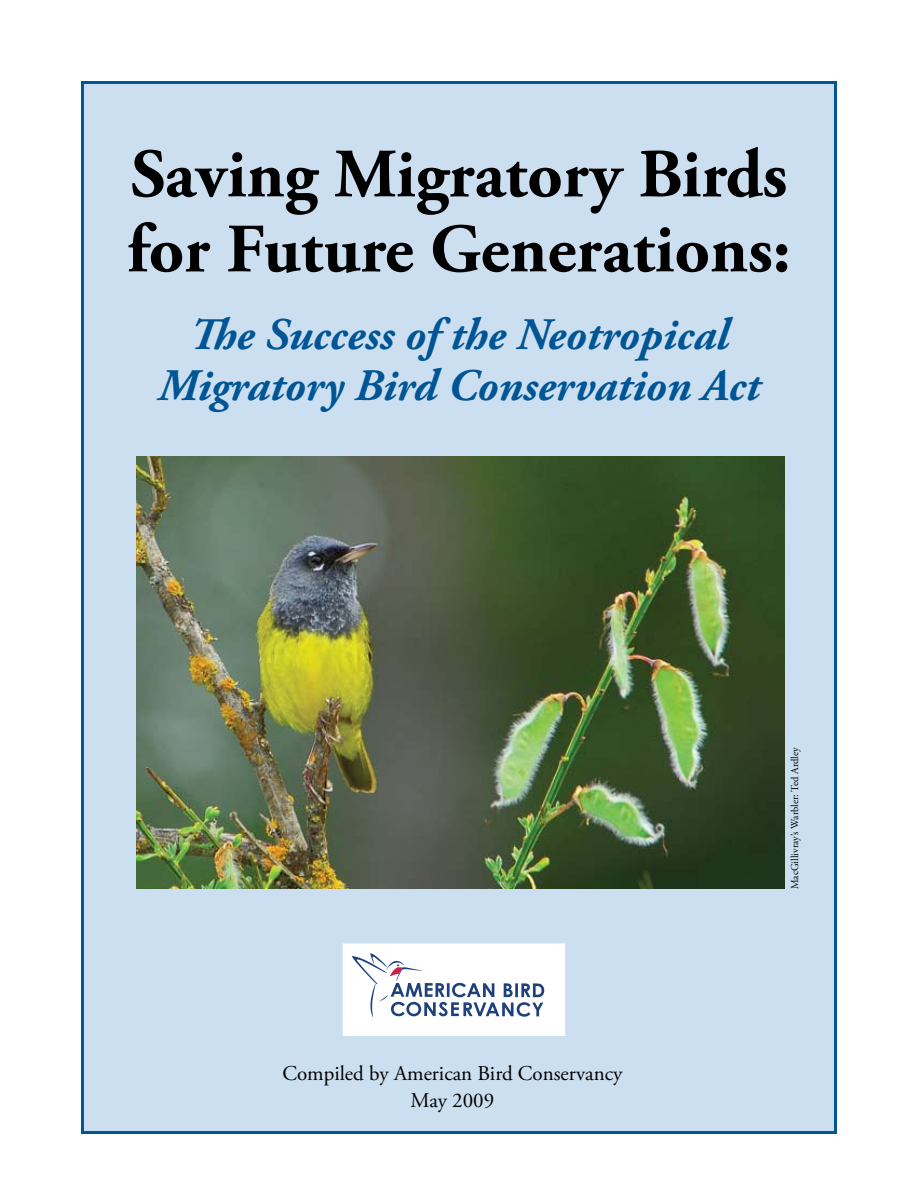
<style>
.page{position:relative;width:918px;height:1188px;background:#fff}
.page>*{position:absolute;margin:0;border:0;box-sizing:border-box;transform-origin:0 0}
.t1{font:700 69px/75px "Adobe Garamond Pro";color:#000}
.t2{font:italic 700 45px/51px "Adobe Garamond Pro";color:#005595;text-align:center}
.t3{font:21px/27px "Adobe Garamond Pro";color:#000;text-align:center}
.t4{font:10.5px "Adobe Garamond Pro";color:#000}
</style>
<div class="page">
<div style="left:81px;top:81px;width:756px;height:1053px;background:#ccdff0;border:3px solid #005595"></div>
<div style="left:343px;top:944px;width:222px;height:91px;background:#fff"></div>
<div style="left:343px;top:944px;width:222px;height:92px;border:1px solid #fff"></div>
<svg style="left:352px;top:953px;width:192px;height:65px"></svg>
<img style="left:136px;top:457px;width:648px;height:432px">
<h1 class="t1" style="left:127px;top:138px;width:665px">Saving Migratory Birds for Future Generations:</h1>
<p class="t2" style="left:158px;top:310px;width:603px">The Success of the Neotropical<br>Migratory Bird Conservation Act</p>
<p class="t3" style="left:282px;top:1061px;width:341px">Compiled by American Bird Conservancy<br>May 2009</p>
<p class="t4" style="left:789px;top:889px;width:143px;rotate:-90deg">MacGillivray’s Warbler: Ted Ardley</p>
</div>
